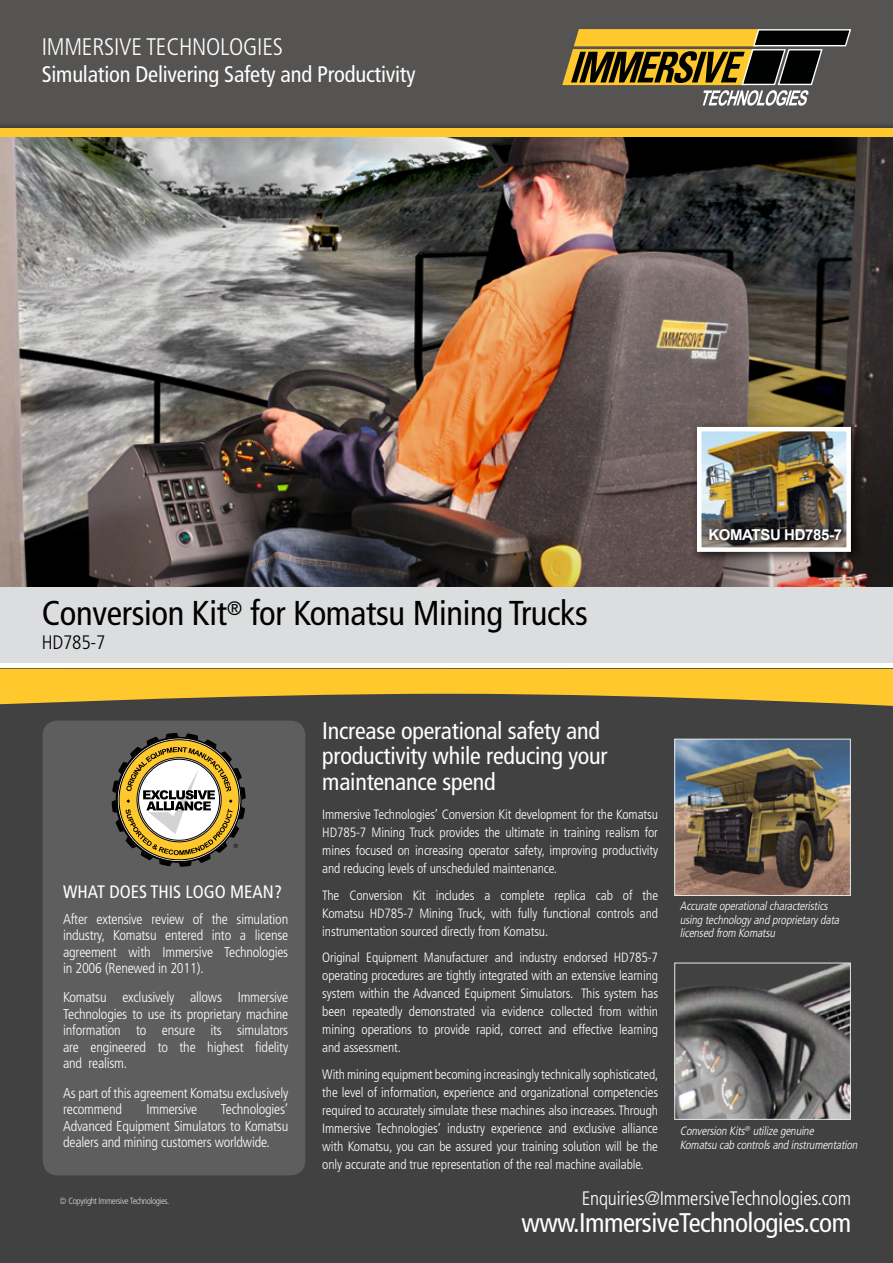
<style>
.page{position:relative;width:893px;height:1263px;background:#fff}
.page>*{position:absolute;margin:0;border:0;box-sizing:border-box;transform-origin:0 0}
.t1{font:condensed 34.5px "Frutiger LT Std";letter-spacing:-.01em;color:#000}
.t2{font:condensed 27px "Frutiger LT Std";letter-spacing:-.02em;color:#fff}
.t3{font:condensed 24px/25.5px "Frutiger";letter-spacing:-.01em;color:#fff}
.t4{font:300 condensed 24px "Frutiger LT Std";letter-spacing:-.01em;color:#fff}
.t5{font:condensed 22.5px "Frutiger LT Std";letter-spacing:-.01em;color:#fff}
.t6{font:300 condensed 19.5px "Frutiger LT Std";letter-spacing:-.01em;color:#fff}
.t7{font:300 condensed 19.5px "Frutiger LT Std";letter-spacing:-.01em;color:#000}
.t8{font:condensed 18px "Frutiger LT Std";color:#fff}
.t9{font:700 15px "Arial";letter-spacing:-.025em;color:#fff}
.t10{font:300 condensed 14.25px/16.5px "Frutiger LT Std";letter-spacing:-.015em;color:#fff;text-align:justify}
.t11{font:300 condensed 13.5px/18px "Frutiger LT Std";letter-spacing:-.01em;color:#fff;text-align:justify}
.t12{font:italic 300 condensed 12px/13.5px "Frutiger LT Std";color:#fff}
.t13{font:300 condensed 9px "Frutiger LT Std";letter-spacing:-.04em;color:#fff}
</style>
<div class="page">
<div style="left:0;top:669px;width:893px;height:594px;background:#404140"></div>
<div style="left:0;top:0;width:893px;height:143px;background:#555453"></div>
<div style="left:0;top:585px;width:893px;height:78px;background:#dcddde"></div>
<div style="left:43px;top:720px;width:262px;height:455px;background:#5d5e5d;border-radius:15px"></div>
<svg style="left:0;top:669px;width:893px;height:37px"></svg>
<div style="left:0;top:122px;width:893px;height:27px;background:#4a4948"></div>
<div style="left:0;top:128px;width:893px;height:10px;background:#ffc82c"></div>
<img style="left:0;top:137px;width:893px;height:450px">
<img style="left:676px;top:741px;width:173px;height:153px">
<div style="left:674px;top:739px;width:177px;height:157px;border:1px solid #e6e7e8"></div>
<img style="left:676px;top:965px;width:173px;height:153px">
<div style="left:674px;top:963px;width:177px;height:157px;border:1px solid #e6e7e8"></div>
<svg style="left:112px;top:733px;width:134px;height:134px"></svg>
<div style="left:691px;top:421px;width:172px;height:143px;background:#000;opacity:.75"></div>
<img style="left:702px;top:432px;width:144px;height:115px">
<div style="left:697px;top:427px;width:154px;height:125px;border:4px solid #fff"></div>
<div style="left:707px;top:526px;width:140px;height:19px;background:#000;opacity:.75"></div>
<svg style="left:562px;top:29px;width:289px;height:77px"></svg>
<h3 class="t4" style="left:42px;top:34px;width:243px">IMMERSIVE TECHNOLOGIES</h3>
<h3 class="t5" style="left:42px;top:61px;width:375px">Simulation Delivering Safety and Productivity</h3>
<h1 class="t1" style="left:42px;top:593px;width:548px">Conversion Kit<sup>®</sup> for Komatsu Mining Trucks</h1>
<h3 class="t7" style="left:42px;top:631px;width:65px">HD785-7</h3>
<p class="t9" style="left:708px;top:524px;width:135px">KOMATSU HD785-7</p>
<h3 class="t8" style="left:63px;top:882px;width:220px">WHAT DOES THIS LOGO MEAN?</h3>
<p class="t10" style="left:63px;top:910px;width:227px">After extensive review of the simulation industry, Komatsu entered into a license agreement with Immersive Technologies in 2006 (Renewed in 2011).</p>
<p class="t10" style="left:63px;top:989px;width:227px">Komatsu exclusively allows Immersive Technologies to use its proprietary machine information to ensure its simulators are engineered to the highest fidelity and realism.</p>
<p class="t10" style="left:63px;top:1084px;width:227px">As part of this agreement Komatsu exclusively recommend</p>
<p class="t10" style="left:63px;top:1101px;width:227px;text-indent:158px">Technologies’ Advanced Equipment Simulators to Komatsu dealers and mining customers worldwide.</p>
<p class="t10" style="left:147px;top:1101px;width:52px">Immersive</p>
<h3 class="t3" style="left:322px;top:718px;width:287px">Increase operational safety and productivity while reducing your maintenance spend</h3>
<p class="t11" style="left:322px;top:806px;width:337px">Immersive Technologies’ Conversion Kit development for the Komatsu HD785-7 Mining Truck provides the ultimate in training realism for mines focused on increasing operator safety, improving productivity and reducing levels of unscheduled maintenance.</p>
<p class="t11" style="left:322px;top:886px;width:337px">The Conversion Kit includes a complete replica cab of the Komatsu HD785-7 Mining Truck, with fully functional controls and instrumentation sourced directly from Komatsu.</p>
<p class="t11" style="left:322px;top:949px;width:337px">Original Equipment Manufacturer and industry endorsed HD785-7 operating procedures are tightly integrated with an extensive learning system within the Advanced Equipment Simulators. This system has been repeatedly demonstrated via evidence collected from within mining operations to provide rapid, correct and effective learning and assessment.</p>
<p class="t11" style="left:322px;top:1065px;width:338px">With mining equipment becoming increasingly technically sophisticated, the level of information, experience and organizational competencies required to accurately simulate these machines also increases. Through Immersive Technologies’ industry experience and exclusive alliance with Komatsu, you can be assured your training solution will be the only accurate and true representation of the real machine available.</p>
<p class="t12" style="left:680px;top:899px;width:163px">Accurate operationalcharacteristics using technologyand proprietarydata licensed from Komatsu</p>
<p class="t12" style="left:680px;top:1124px;width:181px">Conversion Kits<sup>®</sup> utilize genuine<br>Komatsu cab controlsand instrumentation</p>
<p class="t13" style="left:60px;top:1196px;width:111px">© Copyright Immersive Technologies.</p>
<h3 class="t6" style="left:582px;top:1187px;width:271px">Enquiries@ImmersiveTechnologies.com</h3>
<h2 class="t2" style="left:521px;top:1207px;width:331px">www.ImmersiveTechnologies.com</h2>
</div>
